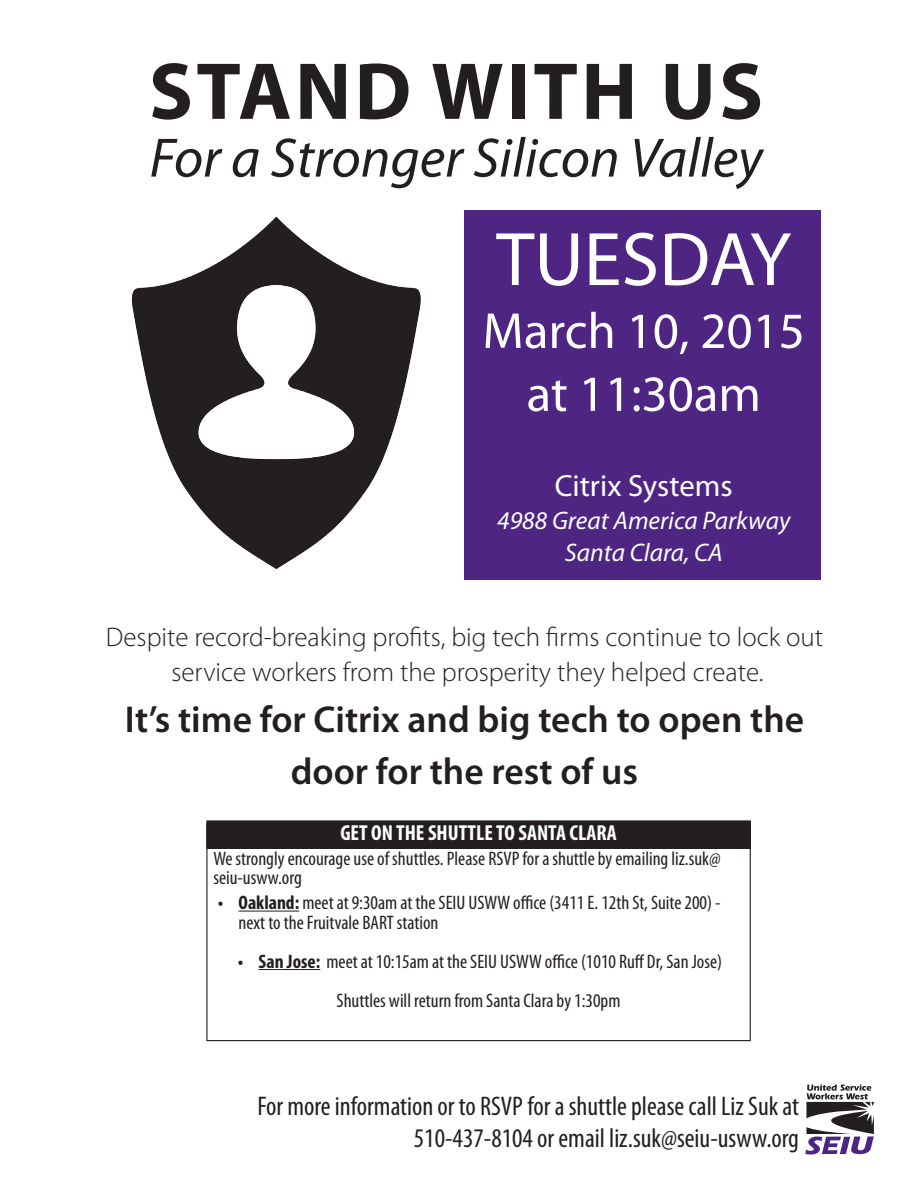
<style>
.page{position:relative;width:918px;height:1188px;background:#fff}
.page>*{position:absolute;margin:0;border:0;box-sizing:border-box;transform-origin:0 0}
.t1{font:700 81.45px "Myriad Pro";letter-spacing:.04em;color:#231f20}
.t2{font:76.5px "Myriad Pro";color:#fff}
.t3{font:italic 55.95px "Myriad Pro";color:#231f20}
.t4{font:51px "Myriad Pro";color:#fff}
.t5{font:600 37.5px "Myriad Pro";color:#231f20}
.t6{font:30.75px "Myriad Pro";color:#fff}
.t7{font:300 27px "Myriad Pro";color:#231f20}
.t8{font:condensed 27px/32.4px "Myriad Pro";color:#231f20;text-align:right}
.t9{font:italic 25.5px "Myriad Pro";color:#fff}
.t10{font:700 condensed 21.75px "Myriad Pro";color:#fff}
.t11{font:condensed 19.5px/19.5px "Myriad Pro";color:#231f20}
.s1{font-weight:700}
</style>
<div class="page">
<svg style="left:806px;top:1084px;width:68px;height:71px"></svg>
<div style="left:207px;top:821px;width:543px;height:27px;background:#231f20"></div>
<div style="left:206px;top:820px;width:545px;height:29px;border:1px solid #231f20"></div>
<hr style="left:238px;top:911px;width:61px;height:1px;background:#231f20">
<hr style="left:259px;top:969px;width:61px;height:1px;background:#231f20">
<div style="left:206px;top:823px;width:545px;height:218px;border:1px solid #231f20"></div>
<div style="left:464px;top:210px;width:356px;height:370px;background:#4e2582"></div>
<img style="left:131px;top:216px;width:290px;height:353px">
<p class="t1" style="left:149px;top:38px;width:616px">STAND WITH US</p>
<p class="t3" style="left:150px;top:123px;width:615px">For a Stronger Silicon Valley</p>
<p class="t2" style="left:496px;top:212px;width:296px">TUESDAY</p>
<p class="t4" style="left:483px;top:299px;width:324px">March 10, 2015</p>
<p class="t4" style="left:527px;top:362px;width:236px">at 11:30am</p>
<p class="t6" style="left:555px;top:467px;width:179px">Citrix Systems</p>
<p class="t9" style="left:497px;top:504px;width:295px">4988 Great America Parkway</p>
<p class="t9" style="left:565px;top:537px;width:160px">Santa Clara, CA</p>
<p class="t7" style="left:106px;top:621px;width:719px">Despite record-breaking profits, big tech firms continue to lock out</p>
<p class="t7" style="left:171px;top:655px;width:594px">service workers from the prosperity they helped create.</p>
<p class="t5" style="left:125px;top:696px;width:681px">It’s time for Citrix and big tech to open the</p>
<p class="t5" style="left:291px;top:748px;width:349px">door for the rest of us</p>
<p class="t10" style="left:340px;top:819px;width:278px">GET ON THE SHUTTLE TO SANTA CLARA</p>
<p class="t11" style="left:213px;top:849px;width:509px">We strongly encourage use of shuttles. Please RSVP for a shuttle by emailing liz.suk@ seiu-usww.org</p>
<p class="t11" style="left:238px;top:893px;width:484px;text-indent:-21px"><span class="s1">• Oakland:</span> meet at 9:30am at the SEIU USWW office (3411 E. 12th St, Suite 200) - next to the Fruitvale BART station</p>
<p class="t11" style="left:238px;top:951px;width:486px"><span class="s1">• San Jose:</span> meet at 10:15am at the SEIU USWW office (1010 Ruff Dr, San Jose)</p>
<p class="t11" style="left:337px;top:990px;width:285px">Shuttles will return from Santa Clara by 1:30pm</p>
<p class="t8" style="left:257px;top:1090px;width:543px">For more information or to RSVP for a shuttle please call Liz Suk at<br>510-437-8104 or email liz.suk@seiu-usww.org</p>
</div>
